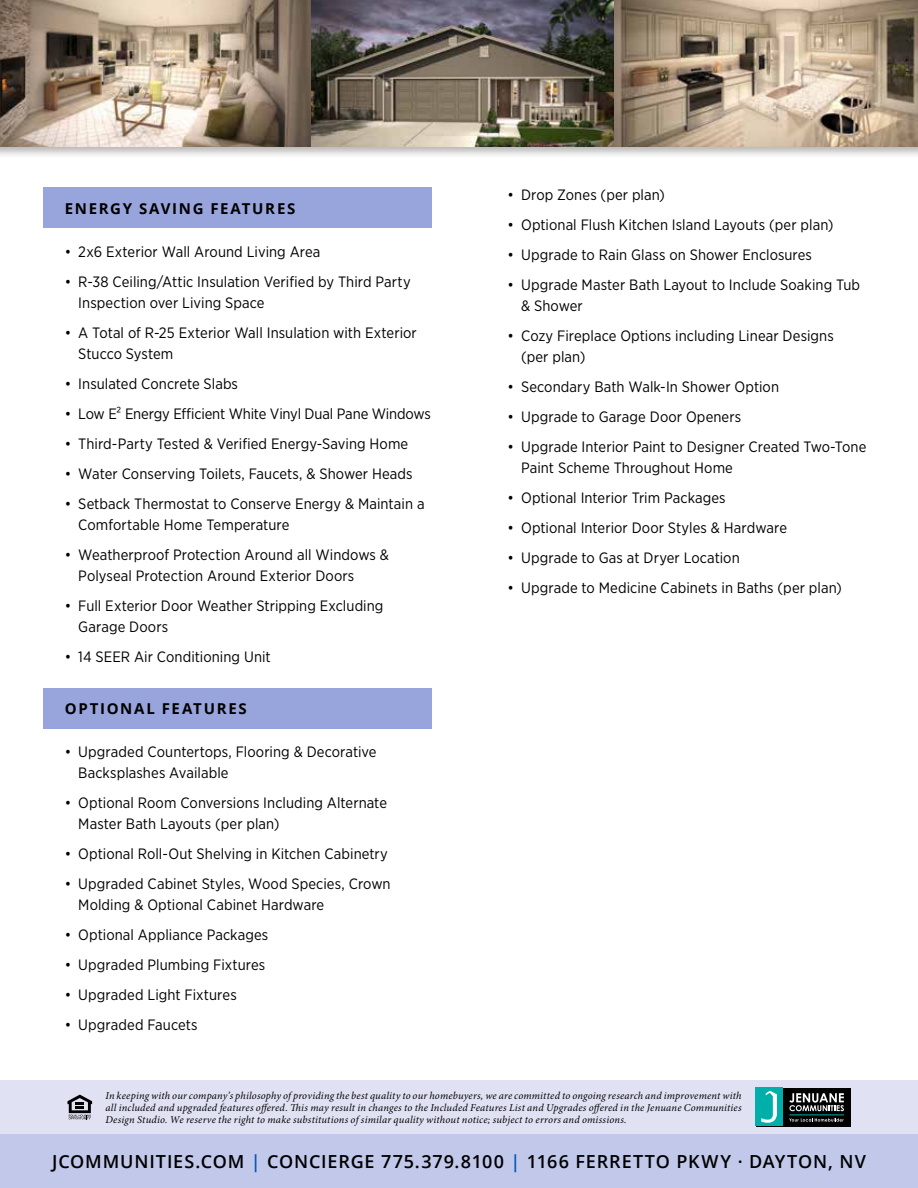
<style>
.page{position:relative;width:918px;height:1188px;background:#fff}
.page>*{position:absolute;margin:0;border:0;box-sizing:border-box;transform-origin:0 0}
.t1{font:600 18px "Open Sans";letter-spacing:.05em;color:#000}
.t2{font:15px/21px "Gotham Narrow";letter-spacing:.005em;color:#000}
.t3{font:700 15px "Open Sans";letter-spacing:.115em;color:#000}
.t4{font:italic 10.5px/12px "Minion Pro";letter-spacing:.015em;color:#000;text-align:justify}
.s1{color:#0055b9}
.s2{color:#000101}
</style>
<div class="page">
<div style="left:0;top:1134px;width:918px;height:54px;background:#c1c8ea"></div>
<div style="left:0;top:1080px;width:918px;height:54px;background:#e0e2f4"></div>
<svg style="left:68px;top:1095px;width:24px;height:24px"></svg>
<div style="left:756px;top:1088px;width:94px;height:38px;background:#000"></div>
<svg style="left:789px;top:1093px;width:55px;height:18px"></svg>
<svg style="left:789px;top:1118px;width:55px;height:4px"></svg>
<div style="left:756px;top:1088px;width:27px;height:38px;background:#00afaa"></div>
<svg style="left:761px;top:1091px;width:16px;height:32px"></svg>
<hr style="left:790px;top:1115px;width:54px;height:1px;background:#00afaa">
<div style="left:43px;top:688px;width:389px;height:40px;background:#98a5dd"></div>
<div style="left:0;top:0;width:918px;height:159px;background:#000;opacity:.3"></div>
<img style="left:310px;top:0;width:608px;height:146px">
<img style="left:0;top:0;width:310px;height:146px">
<div style="left:43px;top:188px;width:389px;height:40px;background:#98a5dd"></div>
<p class="t3" style="left:65px;top:198px;width:232px">ENERGY SAVING FEATURES</p>
<p class="t2" style="left:65px;top:241px;width:257px">• 2x6 Exterior Wall Around Living Area</p>
<p class="t2" style="left:78px;top:271px;width:334px;text-indent:-14px">• R-38 Ceiling/Attic Insulation Verified by Third Party<br>Inspection over Living Space</p>
<p class="t2" style="left:78px;top:322px;width:340px;text-indent:-14px">• A Total of R-25 Exterior Wall Insulation with Exterior<br>Stucco System</p>
<p class="t2" style="left:65px;top:373px;width:175px">• Insulated Concrete Slabs</p>
<p class="t2" style="left:65px;top:403px;width:368px">• Low E² Energy Efficient White Vinyl Dual Pane Windows</p>
<p class="t2" style="left:65px;top:433px;width:345px">• Third-Party Tested &amp; Verified Energy-Saving Home</p>
<p class="t2" style="left:65px;top:463px;width:349px">• Water Conserving Toilets, Faucets, &amp; Shower Heads</p>
<p class="t2" style="left:78px;top:493px;width:348px;text-indent:-14px">• Setback Thermostat to Conserve Energy &amp; Maintain a<br>Comfortable Home Temperature</p>
<p class="t2" style="left:78px;top:544px;width:312px;text-indent:-14px">• Weatherproof Protection Around all Windows &amp;<br>Polyseal Protection Around Exterior Doors</p>
<p class="t2" style="left:78px;top:595px;width:307px;text-indent:-14px">• Full Exterior Door Weather Stripping Excluding<br>Garage Doors</p>
<p class="t2" style="left:65px;top:646px;width:207px">• 14 SEER Air Conditioning Unit</p>
<p class="t3" style="left:65px;top:698px;width:184px">OPTIONAL FEATURES</p>
<p class="t2" style="left:78px;top:741px;width:300px;text-indent:-14px">• Upgraded Countertops, Flooring &amp; Decorative<br>Backsplashes Available</p>
<p class="t2" style="left:78px;top:792px;width:310px;text-indent:-14px">• Optional Room Conversions Including Alternate<br>Master Bath Layouts (per plan)</p>
<p class="t2" style="left:65px;top:843px;width:325px">• Optional Roll-Out Shelving in Kitchen Cabinetry</p>
<p class="t2" style="left:78px;top:873px;width:314px;text-indent:-14px">• Upgraded Cabinet Styles, Wood Species, Crown<br>Molding &amp; Optional Cabinet Hardware</p>
<p class="t2" style="left:65px;top:924px;width:205px">• Optional Appliance Packages</p>
<p class="t2" style="left:65px;top:954px;width:202px">• Upgraded Plumbing Fixtures</p>
<p class="t2" style="left:65px;top:984px;width:173px">• Upgraded Light Fixtures</p>
<p class="t2" style="left:65px;top:1014px;width:134px">• Upgraded Faucets</p>
<p class="t2" style="left:508px;top:183px;width:159px">• Drop Zones (per plan)</p>
<p class="t2" style="left:508px;top:213px;width:327px">• Optional Flush Kitchen Island Layouts (per plan)</p>
<p class="t2" style="left:508px;top:243px;width:306px">• Upgrade to Rain Glass on Shower Enclosures</p>
<p class="t2" style="left:521px;top:273px;width:340px;text-indent:-14px">• Upgrade Master Bath Layout to Include Soaking Tub &amp; Shower</p>
<p class="t2" style="left:521px;top:324px;width:314px;text-indent:-14px">• Cozy Fireplace Options including Linear Designs (per plan)</p>
<p class="t2" style="left:508px;top:375px;width:273px">• Secondary Bath Walk-In Shower Option</p>
<p class="t2" style="left:508px;top:405px;width:235px">• Upgrade to Garage Door Openers</p>
<p class="t2" style="left:521px;top:435px;width:347px;text-indent:-14px">• Upgrade Interior Paint to Designer Created Two-Tone<br>Paint Scheme Throughout Home</p>
<p class="t2" style="left:508px;top:486px;width:220px">• Optional Interior Trim Packages</p>
<p class="t2" style="left:508px;top:516px;width:281px">• Optional Interior Door Styles &amp; Hardware</p>
<p class="t2" style="left:508px;top:546px;width:234px">• Upgrade to Gas at Dryer Location</p>
<p class="t2" style="left:508px;top:576px;width:336px">• Upgrade to Medicine Cabinets in Baths (per plan)</p>
<p class="t4" style="left:106px;top:1089px;width:638px">In keeping with our company’s philosophy of providing the best quality to our homebuyers, we are committed to ongoing research and improvement with all included and upgraded features offered. This may result in changes to the Included Features List and Upgrades offered in the Jenuane Communities Design Studio. We reserve the right to make substitutions of similar quality without notice; subject to errors and omissions.</p>
<p class="t1" style="left:52px;top:1149px;width:815px">JCOMMUNITIES.COM <span class="s1">|</span> CONCIERGE 775.379.8100 <span class="s1">|</span> <span class="s2">1166 FERRETTO PKWY · DAYTON, NV</span></p>
</div>
